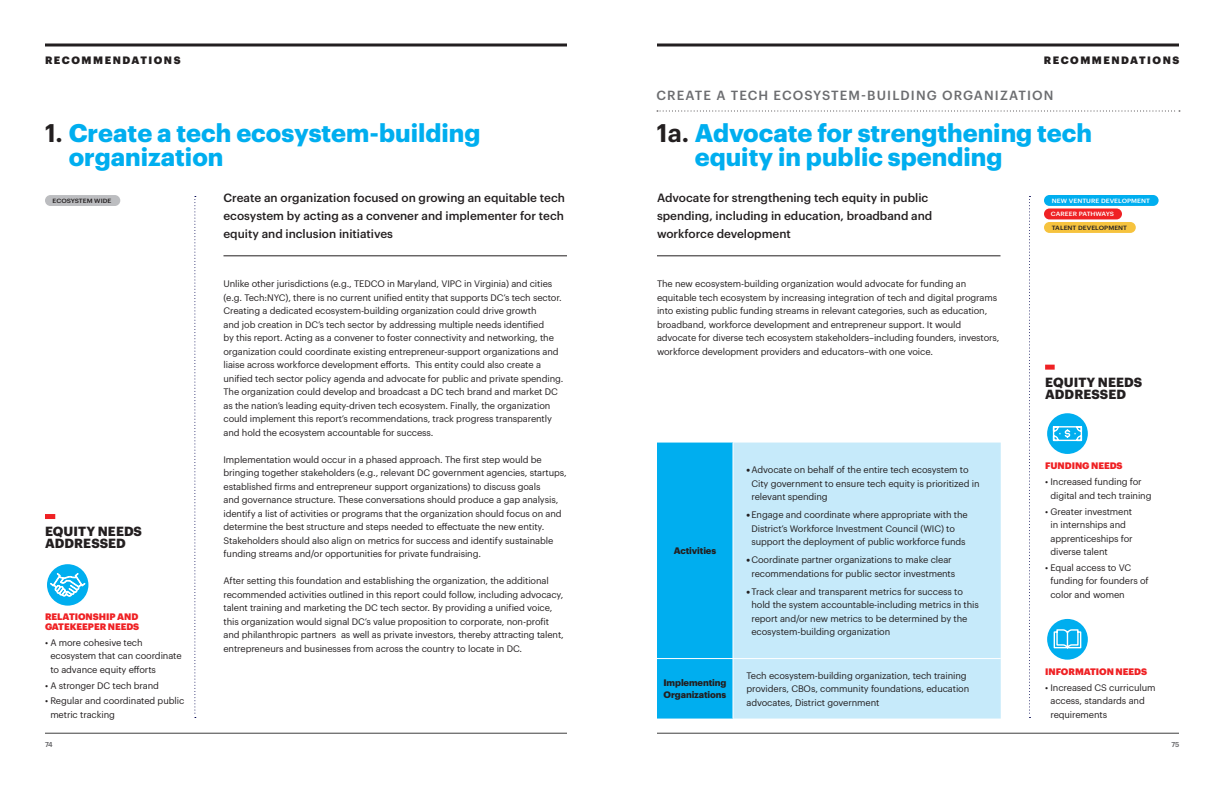
<style>
.page{position:relative;width:1224px;height:792px;background:#fff}
.page>*{position:absolute;margin:0;border:0;box-sizing:border-box;transform-origin:0 0}
.Intro_Copy{font:700 25px/24px "Graphik";color:#00aeef}
.Intro_Copy-2{font:500 13px "Graphik";letter-spacing:.085em;color:#6c6d70}
.Intro_Copy-3{font:700 13px/12px "Graphik";letter-spacing:.005em;color:#231f20}
.Intro_Copy-4{font:500 11.8px/18px "Graphik";color:#231f20}
.t1{font:900 10.5px "Graphik";letter-spacing:.145em;color:#231f20}
.Body_Copy{font:9.2px/13.5px "Graphik";letter-spacing:-.01em;color:#231f20}
.Body_Copy-2{font:900 9.2px/10px "Graphik";letter-spacing:-.005em;color:#ef2124}
.Body_Copy-3{font:700 9.2px/12px "Graphik";letter-spacing:-.01em;color:#231f20}
.t2{font:500 7px "Graphik";color:#636366}
.t3{font:500 6px "Graphik";letter-spacing:.005em;color:#fff;scale:1.11 1}
.t4{font:500 6px "Graphik";letter-spacing:.005em;color:#231f20;scale:1.11 1}
.s1{font-weight:600;color:#231f20}
.s2{font-family:"Graphik Super"}
</style>
<div class="page">
<hr style="left:657px;top:256px;width:343px;height:1px;background:#231f20">
<svg style="left:46px;top:563px;width:43px;height:44px"></svg>
<div style="left:45px;top:562px;width:45px;height:46px;border:2px solid #fff;border-radius:50%"></div>
<svg style="left:50px;top:573px;width:36px;height:24px"></svg>
<div style="left:45px;top:514px;width:10px;height:5px;background:#ef2124"></div>
<svg style="left:1046px;top:412px;width:43px;height:43px"></svg>
<div style="left:1045px;top:411px;width:45px;height:45px;border:2px solid #fff;border-radius:50%"></div>
<svg style="left:1052px;top:425px;width:31px;height:17px"></svg>
<svg style="left:1046px;top:618px;width:43px;height:43px"></svg>
<div style="left:1045px;top:617px;width:45px;height:45px;border:2px solid #fff;border-radius:50%"></div>
<svg style="left:1053px;top:629px;width:29px;height:20px"></svg>
<div style="left:1045px;top:365px;width:10px;height:5px;background:#ef2124"></div>
<div style="left:657px;top:443px;width:76px;height:276px;background:#00aeef"></div>
<div style="left:734px;top:443px;width:267px;height:276px;background:#c6eafa"></div>
<hr style="left:657px;top:658px;width:76px;height:1px;background:#fff">
<hr style="left:733px;top:658px;width:268px;height:1px;background:#fff">
<svg style="left:657px;top:110px;width:523px;height:2px"></svg>
<hr style="left:224px;top:256px;width:343px;height:1px;background:#231f20">
<svg style="left:194px;top:196px;width:2px;height:522px"></svg>
<svg style="left:1029px;top:196px;width:2px;height:522px"></svg>
<div style="left:45px;top:195px;width:75px;height:11px;background:#bcbdc0;border-radius:5px"></div>
<div style="left:1044px;top:195px;width:115px;height:11px;background:#00aeef;border-radius:5px"></div>
<div style="left:1044px;top:208px;width:78px;height:11px;background:#ef2124;border-radius:5px"></div>
<div style="left:1044px;top:222px;width:92px;height:11px;background:#f6c33e;border-radius:5px"></div>
<hr style="left:45px;top:733px;width:522px;height:1px;background:#3e3e3f">
<hr style="left:657px;top:733px;width:522px;height:1px;background:#3e3e3f">
<hr style="left:657px;top:44px;width:522px;height:2px;background:#231f20">
<hr style="left:45px;top:44px;width:522px;height:2px;background:#231f20">
<p class="t1" style="left:45px;top:52px;width:137px">RECOMMENDATIONS</p>
<p class="t1" style="left:1044px;top:52px;width:137px">RECOMMENDATIONS</p>
<p class="Intro_Copy-2" style="left:657px;top:85px;width:398px">CREATE A TECH ECOSYSTEM-BUILDING ORGANIZATION</p>
<p class="Intro_Copy" style="left:69px;top:119px;width:413px;text-indent:-24px"><span class="s1">1.</span> Create a tech ecosystem-building organization</p>
<p class="Intro_Copy" style="left:695px;top:119px;width:399px;text-indent:-38px"><span class="s1">1a.</span> Advocate for strengthening tech equity in public spending</p>
<p class="Intro_Copy-4" style="left:224px;top:188px;width:343px;text-align:justify">Create an organization focused on growing an equitable tech ecosystem by acting as a convener and implementer for tech equity and inclusion initiatives</p>
<p class="Intro_Copy-4" style="left:657px;top:188px;width:277px">Advocate for strengthening tech equity in public spending, including in education, broadband and workforce development</p>
<p class="t4" style="left:53px;top:196px;width:55px">ECOSYSTEM WIDE</p>
<p class="t3" style="left:1052px;top:196px;width:90px">NEW VENTURE DEVELOPMENT</p>
<p class="t3" style="left:1051px;top:210px;width:58px">CAREER PATHWAYS</p>
<p class="t4" style="left:1052px;top:223px;width:69px">TALENT DEVELOPMENT</p>
<p class="Intro_Copy-3" style="left:45px;top:524px;width:98px">EQUITY NEEDS<br>ADDRESSED</p>
<p class="Body_Copy-2" style="left:45px;top:611px;width:96px">RELATIONSHIP AND<br>GATEKEEPER NEEDS</p>
<p class="Body_Copy" style="left:50px;top:635px;width:133px;text-indent:-5px">• A more cohesive tech ecosystem that can coordinate to advance equity efforts</p>
<p class="Body_Copy" style="left:45px;top:678px;width:116px">• A stronger DC tech brand</p>
<p class="Body_Copy" style="left:50px;top:694px;width:135px;text-indent:-5px">• Regular and coordinated public metric tracking</p>
<p class="Body_Copy" style="left:224px;top:277px;width:341px">Unlike other jurisdictions (e.g., TEDCO in Maryland, VIPC in Virginia) and cities (e.g. Tech:NYC), there is no current unified entity that supports DC’s tech sector.<br>Creating a dedicated ecosystem-building organization could drive growth<br>and job creation in DC’s tech sector by addressing multiple needs identified<br>by this report. Acting as a convener to foster connectivity and networking, the organization could coordinate existing entrepreneur-support organizations and liaise across workforce development efforts. This entity could also create a unified tech sector policy agenda and advocate for public and private spending.<br>The organization could develop and broadcast a DC tech brand and market DC as the nation’s leading equity-driven tech ecosystem. Finally, the organization could implement this report’s recommendations, track progress transparently and hold the ecosystem accountable for success.</p>
<p class="Body_Copy" style="left:224px;top:452px;width:345px">Implementation would occur in a phased approach. The first step would be bringing together stakeholders (e.g., relevant DC government agencies, startups, established firms and entrepreneur support organizations) to discuss goals<br>and governance structure. These conversations should produce a gap analysis, identify a list of activities or programs that the organization should focus on and determine the best structure and steps needed to effectuate the new entity.<br>Stakeholders should also align on metrics for success and identify sustainable funding streams and/or opportunities for private fundraising.</p>
<p class="Body_Copy" style="left:224px;top:574px;width:342px">After setting this foundation and establishing the organization, the additional recommended activities outlined in this report could follow, including advocacy, talent training and marketing the DC tech sector. By providing a unified voice, this organization would signal DC’s value proposition to corporate, non-profit and philanthropic partners as well as private investors, thereby attracting talent, entrepreneurs and businesses from across the country to locate in DC.</p>
<p class="Body_Copy" style="left:657px;top:277px;width:344px">The new ecosystem-building organization would advocate for funding an equitable tech ecosystem by increasing integration of tech and digital programs into existing public funding streams in relevant categories, such as education, broadband, workforce development and entrepreneur support. It would advocate for diverse tech ecosystem stakeholders–including founders, investors, workforce development providers and educators–with one voice.</p>
<p class="Body_Copy-3" style="left:674px;top:544px;width:44px">Activities</p>
<p class="Body_Copy" style="left:751px;top:462px;width:230px;text-indent:-5px"><span class="s2">•</span> Advocate on behalf of the entire tech ecosystem to<br>City government to ensure tech equity is prioritized in relevant spending</p>
<p class="Body_Copy" style="left:751px;top:507px;width:218px;text-indent:-5px"><span class="s2">•</span> Engage and coordinate where appropriate with the<br>District’s Workforce Investment Council (WIC) to support the deployment of public workforce funds</p>
<p class="Body_Copy" style="left:746px;top:552px;width:210px;text-align:center"><span class="s2">•</span> Coordinate partner organizations to make clear recommendations for public sector investments</p>
<p class="Body_Copy" style="left:751px;top:584px;width:229px;text-indent:-5px"><span class="s2">•</span> Track clear and transparent metrics for success to hold the system accountable-including metrics in this report and/or new metrics to be determined by the ecosystem-building organization</p>
<p class="Body_Copy-3" style="left:663px;top:676px;width:64px">Implementing<br>Organizations</p>
<p class="Body_Copy" style="left:746px;top:668px;width:224px">Tech ecosystem-building organization, tech training providers, CBOs, community foundations, education advocates, District government</p>
<p class="Intro_Copy-3" style="left:1045px;top:375px;width:98px">EQUITY NEEDS<br>ADDRESSED</p>
<p class="Body_Copy-2" style="left:1045px;top:460px;width:79px">FUNDING NEEDS</p>
<p class="Body_Copy" style="left:1050px;top:474px;width:103px;text-indent:-5px">• Increased funding for digital and tech training</p>
<p class="Body_Copy" style="left:1050px;top:504px;width:84px;text-indent:-5px">• Greater investment in internships and apprenticeships for diverse talent</p>
<p class="Body_Copy" style="left:1050px;top:560px;width:100px;text-indent:-5px">• Equal access to VC funding for founders of color and women</p>
<p class="Body_Copy-2" style="left:1045px;top:666px;width:103px">INFORMATION NEEDS</p>
<p class="Body_Copy" style="left:1050px;top:680px;width:107px;text-indent:-5px">• Increased CS curriculum access, standards and requirements</p>
<p class="t2" style="left:45px;top:739px;width:9px">74</p>
<p class="t2" style="left:1171px;top:739px;width:10px">75</p>
</div>
